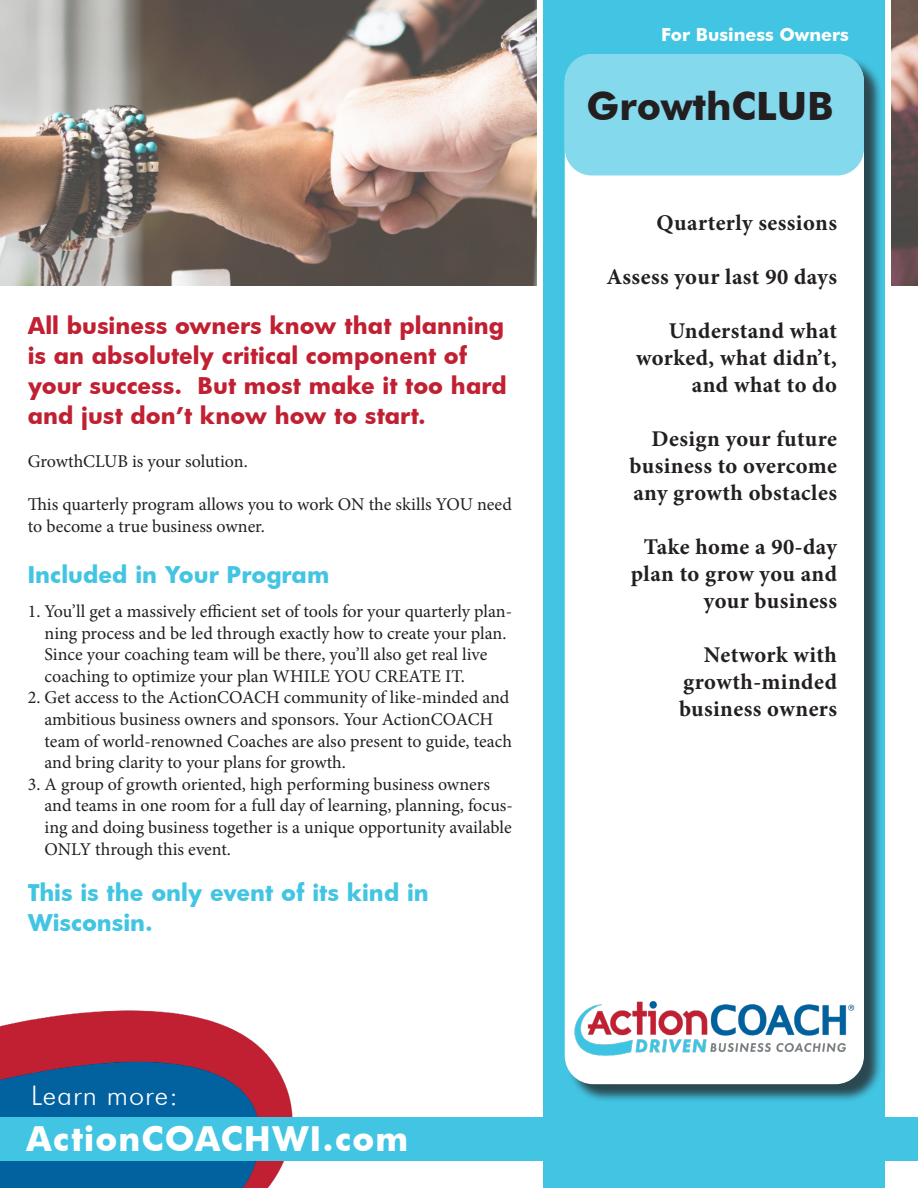
<style>
.page{position:relative;width:918px;height:1188px;background:#fff}
.page>*{position:absolute;margin:0;border:0;box-sizing:border-box;transform-origin:0 0}
.t1{font:700 39px "Futura BT";color:#231f20}
.t2{font:700 33px "Futura Bk";letter-spacing:.04em;color:#fff}
.t3{font:300 27px "Futura BT";letter-spacing:.04em;color:#fff}
.t4{font:700 22.5px/27px "Minion Pro";letter-spacing:.02em;color:#231f20;text-align:right}
.t5{font:700 22.5px/30px "Futura Bk";color:#c12032}
.t6{font:700 22.5px/30px "Futura Bk";color:#42c5e3}
.t7{font:18px/21.6px "Minion Pro";letter-spacing:-.005em;color:#231f20}
.t8{font:700 18px "Futura BT";color:#fff}
</style>
<div class="page">
<img style="left:0;top:0;width:918px;height:285px">
<svg style="left:537px;top:0;width:354px;height:1188px"></svg>
<img style="left:0;top:1010px;width:299px;height:178px">
<div style="left:0;top:1118px;width:918px;height:43px;background:#41c5e3"></div>
<div style="left:567px;top:56px;width:316px;height:1047px;background:#231f20;opacity:.75"></div>
<div style="left:565px;top:54px;width:299px;height:1030px;background:#fff;border-radius:28px"></div>
<div style="left:565px;top:54px;width:299px;height:122px;background:#84d9ed;border-radius:27px"></div>
<img style="left:565px;top:1001px;width:299px;height:72px">
<p class="t5" style="left:28px;top:310px;width:481px">All business owners know that planning is an absolutely critical component of your success. But most make it too hard and just don’t know how to start.</p>
<p class="t7" style="left:28px;top:450px;width:222px">GrowthCLUB is your solution.</p>
<p class="t7" style="left:28px;top:494px;width:486px">This quarterly program allows you to work ON the skills YOU need to become a true business owner.</p>
<p class="t6" style="left:28px;top:559px;width:303px">Included in Your Program</p>
<p class="t7" style="left:45px;top:600px;width:469px;text-indent:-17px">1. You’ll get a massively efficient set of tools for your quarterly plan&shy;ning process and be led through exactly how to create your plan.<br>Since your coaching team will be there, you’ll also get real live coaching to optimize your plan WHILE YOU CREATE IT.</p>
<p class="t7" style="left:45px;top:687px;width:469px;text-indent:-17px">2. Get access to the ActionCOACH community of like-minded and ambitious business owners and sponsors. Your ActionCOACH team of world-renowned Coaches are also present to guide, teach and bring clarity to your plans for growth.</p>
<p class="t7" style="left:45px;top:773px;width:470px;text-indent:-17px">3. A group of growth oriented, high performing business owners and teams in one room for a full day of learning, planning, focus&shy;ing and doing business together is a unique opportunity available ONLY through this event.</p>
<p class="t6" style="left:28px;top:877px;width:403px">This is the only event of its kind in<br>Wisconsin.</p>
<p class="t3" style="left:31px;top:1079px;width:148px">Learn more:</p>
<p class="t2" style="left:26px;top:1115px;width:384px">ActionCOACHWI.com</p>
<p class="t8" style="left:661px;top:23px;width:189px">For Business Owners</p>
<p class="t1" style="left:586px;top:83px;width:249px">GrowthCLUB</p>
<p class="t4" style="left:657px;top:209px;width:182px">Quarterly sessions</p>
<p class="t4" style="left:606px;top:263px;width:232px">Assess your last 90 days</p>
<p class="t4" style="left:636px;top:317px;width:202px">Understand what worked, what didn’t, and what to do</p>
<p class="t4" style="left:630px;top:425px;width:209px;text-align:justify;text-indent:22px">Design your future business to overcome any growth obstacles</p>
<p class="t4" style="left:631px;top:533px;width:208px">Take home a 90-day plan to grow you and your business</p>
<p class="t4" style="left:704px;top:641px;width:135px">Network with</p>
<p class="t4" style="left:679px;top:668px;width:159px;text-align:left">growth-minded business owners</p>
</div>
